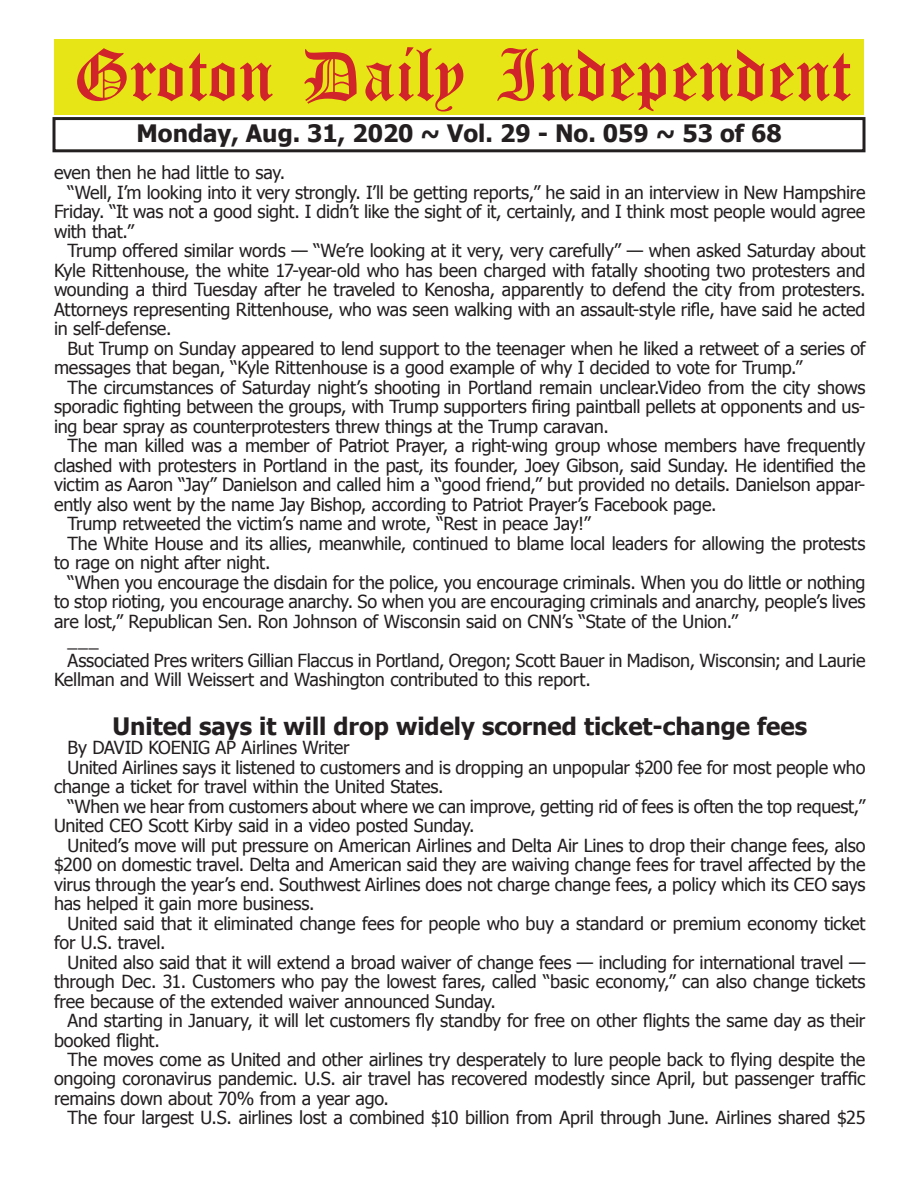
<style>
.page{position:relative;width:918px;height:1188px;background:#fff}
.page>*{position:absolute;margin:0;border:0;box-sizing:border-box;transform-origin:0 0}
.t1{font:54px "Old English Five";color:#d1232a}
.t2{font:700 24px "Tahoma";color:#231f20}
.t3{font:18px "Tahoma";letter-spacing:-.015em;color:#231f20}
</style>
<div class="page">
<div style="left:52px;top:117px;width:814px;height:35px;border:3px solid #231f20"></div>
<div style="left:54px;top:40px;width:810px;height:75px;background:#e7e515"></div>
<h1 class="t1" style="left:73px;top:50px;width:779px">Groton Daily Independent</h1>
<h2 class="t2" style="left:136px;top:116px;width:647px">Monday, Aug. 31, 2020 ~ Vol. 29 - No. 059 ~ 53 of 68</h2>
<p class="t3" style="left:54px;top:161px;width:233px">even then he had little to say.</p>
<p class="t3" style="left:68px;top:180px;width:800px">“Well, I’m looking into it very strongly. I’ll be getting reports,” he said in an interview in New Hampshire</p>
<p class="t3" style="left:54px;top:200px;width:813px">Friday. “It was not a good sight. I didn’t like the sight of it, certainly, and I think most people would agree</p>
<p class="t3" style="left:54px;top:219px;width:81px">with that.”</p>
<p class="t3" style="left:68px;top:239px;width:799px">Trump offered similar words — “We’re looking at it very, very carefully” — when asked Saturday about</p>
<p class="t3" style="left:54px;top:258px;width:813px">Kyle Rittenhouse, the white 17-year-old who has been charged with fatally shooting two protesters and</p>
<p class="t3" style="left:54px;top:278px;width:813px">wounding a third Tuesday after he traveled to Kenosha, apparently to defend the city from protesters.</p>
<p class="t3" style="left:54px;top:297px;width:813px">Attorneys representing Rittenhouse, who was seen walking with an assault-style rifle, have said he acted</p>
<p class="t3" style="left:54px;top:317px;width:119px">in self-defense.</p>
<p class="t3" style="left:68px;top:336px;width:800px">But Trump on Sunday appeared to lend support to the teenager when he liked a retweet of a series of</p>
<p class="t3" style="left:54px;top:356px;width:750px">messages that began, “Kyle Rittenhouse is a good example of why I decided to vote for Trump.”</p>
<p class="t3" style="left:68px;top:375px;width:799px">The circumstances of Saturday night’s shooting in Portland remain unclear.Video from the city shows</p>
<p class="t3" style="left:54px;top:395px;width:813px">sporadic fighting between the groups, with Trump supporters firing paintball pellets at opponents and us-</p>
<p class="t3" style="left:54px;top:414px;width:556px">ing bear spray as counterprotesters threw things at the Trump caravan.</p>
<p class="t3" style="left:68px;top:434px;width:799px">The man killed was a member of Patriot Prayer, a right-wing group whose members have frequently</p>
<p class="t3" style="left:54px;top:453px;width:813px">clashed with protesters in Portland in the past, its founder, Joey Gibson, said Sunday. He identified the</p>
<p class="t3" style="left:54px;top:473px;width:813px">victim as Aaron “Jay” Danielson and called him a “good friend,” but provided no details. Danielson appar-</p>
<p class="t3" style="left:54px;top:492px;width:664px">ently also went by the name Jay Bishop, according to Patriot Prayer’s Facebook page.</p>
<p class="t3" style="left:68px;top:512px;width:525px">Trump retweeted the victim’s name and wrote, “Rest in peace Jay!”</p>
<p class="t3" style="left:68px;top:531px;width:799px">The White House and its allies, meanwhile, continued to blame local leaders for allowing the protests</p>
<p class="t3" style="left:54px;top:551px;width:218px">to rage on night after night.</p>
<p class="t3" style="left:68px;top:570px;width:800px">“When you encourage the disdain for the police, you encourage criminals. When you do little or nothing</p>
<p class="t3" style="left:54px;top:590px;width:813px">to stop rioting, you encourage anarchy. So when you are encouraging criminals and anarchy, people’s lives</p>
<p class="t3" style="left:54px;top:609px;width:686px">are lost,” Republican Sen. Ron Johnson of Wisconsin said on CNN’s “State of the Union.”</p>
<p class="t3" style="left:68px;top:629px;width:33px">___</p>
<p class="t3" style="left:68px;top:648px;width:800px">Associated Pres writers Gillian Flaccus in Portland, Oregon; Scott Bauer in Madison, Wisconsin; and Laurie</p>
<p class="t3" style="left:54px;top:668px;width:538px">Kellman and Will Weissert and Washington contributed to this report.</p>
<h2 class="t2" style="left:112px;top:709px;width:696px">United says it will drop widely scorned ticket-change fees</h2>
<p class="t3" style="left:68px;top:735px;width:284px">By DAVID KOENIG AP Airlines Writer</p>
<p class="t3" style="left:68px;top:755px;width:800px">United Airlines says it listened to customers and is dropping an unpopular $200 fee for most people who</p>
<p class="t3" style="left:54px;top:774px;width:391px">change a ticket for travel within the United States.</p>
<p class="t3" style="left:68px;top:794px;width:799px">“When we hear from customers about where we can improve, getting rid of fees is often the top request,”</p>
<p class="t3" style="left:54px;top:813px;width:422px">United CEO Scott Kirby said in a video posted Sunday.</p>
<p class="t3" style="left:68px;top:833px;width:799px">United’s move will put pressure on American Airlines and Delta Air Lines to drop their change fees, also</p>
<p class="t3" style="left:54px;top:852px;width:813px">$200 on domestic travel. Delta and American said they are waiving change fees for travel affected by the</p>
<p class="t3" style="left:54px;top:872px;width:813px">virus through the year’s end. Southwest Airlines does not charge change fees, a policy which its CEO says</p>
<p class="t3" style="left:54px;top:891px;width:262px">has helped it gain more business.</p>
<p class="t3" style="left:68px;top:911px;width:800px">United said that it eliminated change fees for people who buy a standard or premium economy ticket</p>
<p class="t3" style="left:54px;top:930px;width:113px">for U.S. travel.</p>
<p class="t3" style="left:68px;top:950px;width:799px">United also said that it will extend a broad waiver of change fees — including for international travel —</p>
<p class="t3" style="left:54px;top:969px;width:813px">through Dec. 31. Customers who pay the lowest fares, called “basic economy,” can also change tickets</p>
<p class="t3" style="left:54px;top:989px;width:443px">free because of the extended waiver announced Sunday.</p>
<p class="t3" style="left:68px;top:1008px;width:799px">And starting in January, it will let customers fly standby for free on other flights the same day as their</p>
<p class="t3" style="left:54px;top:1028px;width:107px">booked flight.</p>
<p class="t3" style="left:68px;top:1047px;width:799px">The moves come as United and other airlines try desperately to lure people back to flying despite the</p>
<p class="t3" style="left:54px;top:1067px;width:813px">ongoing coronavirus pandemic. U.S. air travel has recovered modestly since April, but passenger traffic</p>
<p class="t3" style="left:54px;top:1086px;width:337px">remains down about 70% from a year ago.</p>
<p class="t3" style="left:68px;top:1106px;width:800px">The four largest U.S. airlines lost a combined $10 billion from April through June. Airlines shared $25</p>
</div>
